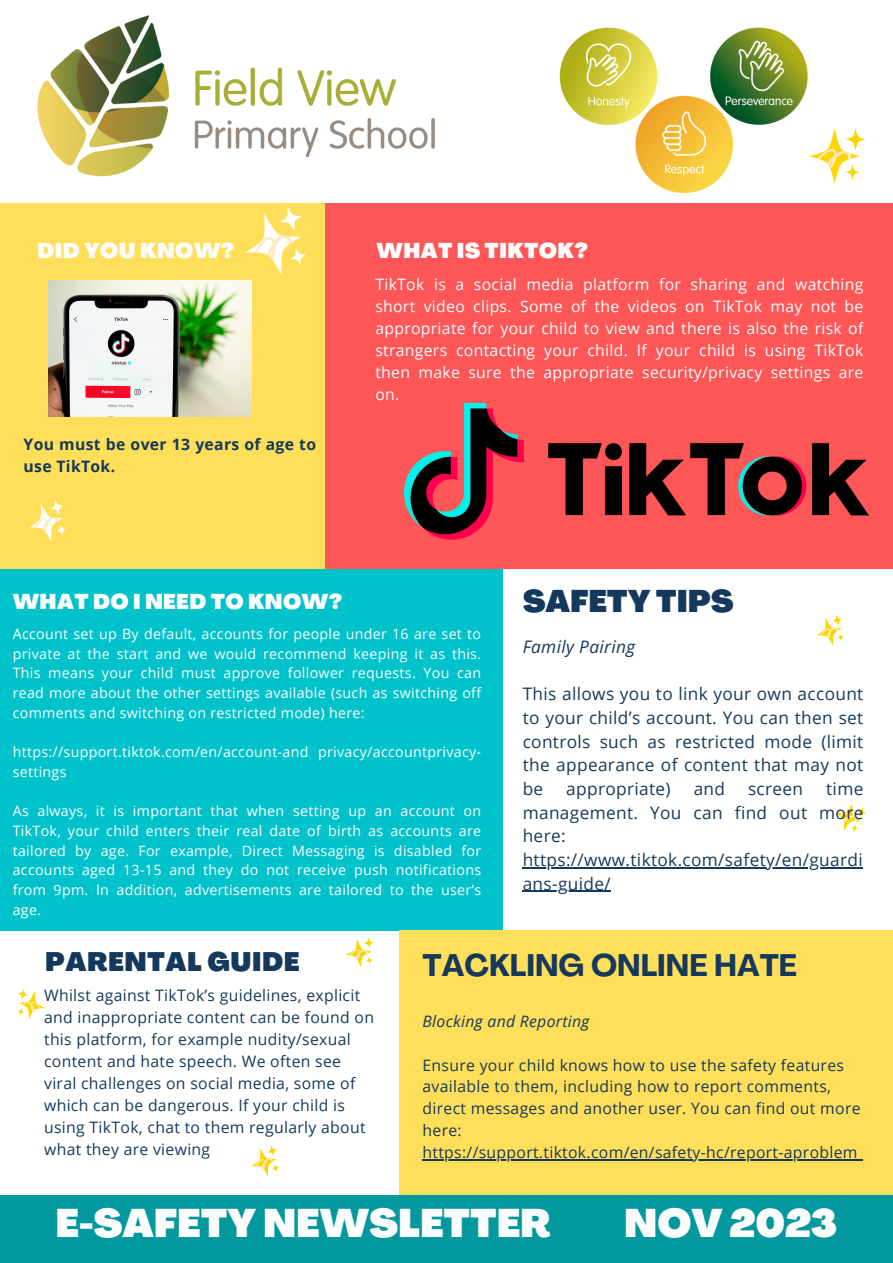
<style>
.page{position:relative;width:893px;height:1263px;background:#fff}
.page>*{position:absolute;margin:0;border:0;box-sizing:border-box;transform-origin:0 0}
.t1{font:900 39.15px "Agrandir";color:#fdfdfd}
.t2{font:700 30.75px "Agrandir";color:#15395d}
.t3{font:900 30.75px "Agrandir";color:#15395d}
.t4{font:900 26.25px "Agrandir";letter-spacing:.02em;color:#15395d}
.t5{font:900 21px "Agrandir";letter-spacing:.02em;color:#fdfdfd}
.t6{font:17.25px/23.6px "Open Sans";letter-spacing:.02em;color:#15395d;text-align:justify}
.t7{font:italic 17.25px "Open Sans";letter-spacing:.02em;color:#15395d}
.t8{font:15.75px/21.9px "Open Sans";letter-spacing:.02em;color:#15395d}
.t9{font:15.75px/21.9px "Open Sans";letter-spacing:.02em;color:#fdfdfd;text-align:justify}
.t10{font:700 15.75px/21.9px "Open Sans";letter-spacing:.02em;color:#15395d}
.t11{font:italic 15.75px "Open Sans";letter-spacing:.02em;color:#15395d}
.t12{font:14.25px/19.6px "Open Sans";letter-spacing:.02em;color:#fdfdfd;text-align:justify}
</style>
<div class="page">
<div style="left:0;top:565px;width:502px;height:365px;background:#00c2cb"></div>
<div style="left:0;top:203px;width:325px;height:365px;background:#ffde59"></div>
<div style="left:325px;top:203px;width:568px;height:365px;background:#ff5757"></div>
<div style="left:399px;top:930px;width:494px;height:265px;background:#ffde59"></div>
<div style="left:0;top:1195px;width:893px;height:68px;background:#03989e"></div>
<svg style="left:817px;top:615px;width:27px;height:31px"></svg>
<svg style="left:236px;top:207px;width:70px;height:74px"></svg>
<svg style="left:29px;top:500px;width:37px;height:42px"></svg>
<svg style="left:835px;top:803px;width:31px;height:29px"></svg>
<svg style="left:252px;top:1145px;width:27px;height:32px"></svg>
<svg style="left:17px;top:989px;width:28px;height:31px"></svg>
<svg style="left:346px;top:937px;width:28px;height:31px"></svg>
<img style="left:37px;top:15px;width:398px;height:162px">
<img style="left:559px;top:27px;width:249px;height:167px">
<svg style="left:809px;top:128px;width:56px;height:56px"></svg>
<img style="left:48px;top:281px;width:204px;height:135px">
<img style="left:405px;top:404px;width:463px;height:135px">
<hr style="left:422px;top:1159px;width:436px;height:1px;background:#15395d">
<hr style="left:523px;top:867px;width:340px;height:2px;background:#15395d">
<hr style="left:523px;top:891px;width:88px;height:1px;background:#15395d">
<p class="t5" style="left:38px;top:242px;width:198px">DID YOU KNOW?</p>
<p class="t10" style="left:24px;top:433px;width:294px">You must be over 13 years of age to use TikTok.</p>
<p class="t5" style="left:376px;top:242px;width:213px">WHAT IS TIKTOK?</p>
<p class="t9" style="left:375px;top:273px;width:489px">TikTok is a social media platform for sharing and watching short video clips. Some of the videos on TikTok may not be appropriate for your child to view and there is also the risk of strangers contacting your child. If your child is using TikTok then make sure the appropriate security/privacy settings are on.</p>
<p class="t5" style="left:13px;top:593px;width:331px">WHAT DO I NEED TO KNOW?</p>
<p class="t12" style="left:13px;top:624px;width:470px">Account set up By default, accounts for people under 16 are set to private at the start and we would recommend keeping it as this.<br>This means your child must approve follower requests. You can read more about the other settings available (such as switching off comments and switching on restricted mode) here:</p>
<p class="t12" style="left:13px;top:742px;width:470px">https://support.tiktok.com/en/account-and privacy/accountprivacy&shy;settings</p>
<p class="t12" style="left:13px;top:801px;width:470px">As always, it is important that when setting up an account on TikTok, your child enters their real date of birth as accounts are tailored by age. For example, Direct Messaging is disabled for accounts aged 13-15 and they do not receive push notifications from 9pm. In addition, advertisements are tailored to the user’s age.</p>
<p class="t3" style="left:523px;top:589px;width:212px">SAFETY TIPS</p>
<p class="t7" style="left:523px;top:635px;width:114px">Family Pairing</p>
<p class="t6" style="left:523px;top:682px;width:342px">This allows you to link your own account to your child’s account. You can then set controls such as restricted mode (limit the appearance of content that may not be</p>
<p class="t6" style="left:566px;top:776px;width:106px">appropriate)</p>
<p class="t6" style="left:693px;top:776px;width:33px">and</p>
<p class="t6" style="left:748px;top:776px;width:57px">screen</p>
<p class="t6" style="left:523px;top:776px;width:342px;text-align:left;text-indent:303px">time management. You can find out more here: https://www.tiktok.com/safety/en/guardi ans-guide/</p>
<p class="t4" style="left:45px;top:951px;width:256px">PARENTAL GUIDE</p>
<p class="t8" style="left:44px;top:984px;width:331px">Whilst against TikTok’s guidelines, explicit and inappropriate content can be found on this platform, for example nudity/sexual content and hate speech. We often see viral challenges on social media, some of which can be dangerous. If your child is using TikTok, chat to them regularly about what they are viewing</p>
<p class="t2" style="left:422px;top:952px;width:376px">TACKLING ONLINE HATE</p>
<p class="t11" style="left:422px;top:1010px;width:168px">Blocking and Reporting</p>
<p class="t8" style="left:422px;top:1053px;width:439px">Ensure your child knows how to use the safety features available to them, including how to report comments, direct messages and another user. You can find out more here:</p>
<p class="t8" style="left:422px;top:1141px;width:436px">https://support.tiktok.com/en/safety-hc/report-aproblem</p>
<p class="t1" style="left:56px;top:1207px;width:497px">E-SAFETY NEWSLETTER</p>
<p class="t1" style="left:624px;top:1207px;width:215px">NOV 2023</p>
</div>
